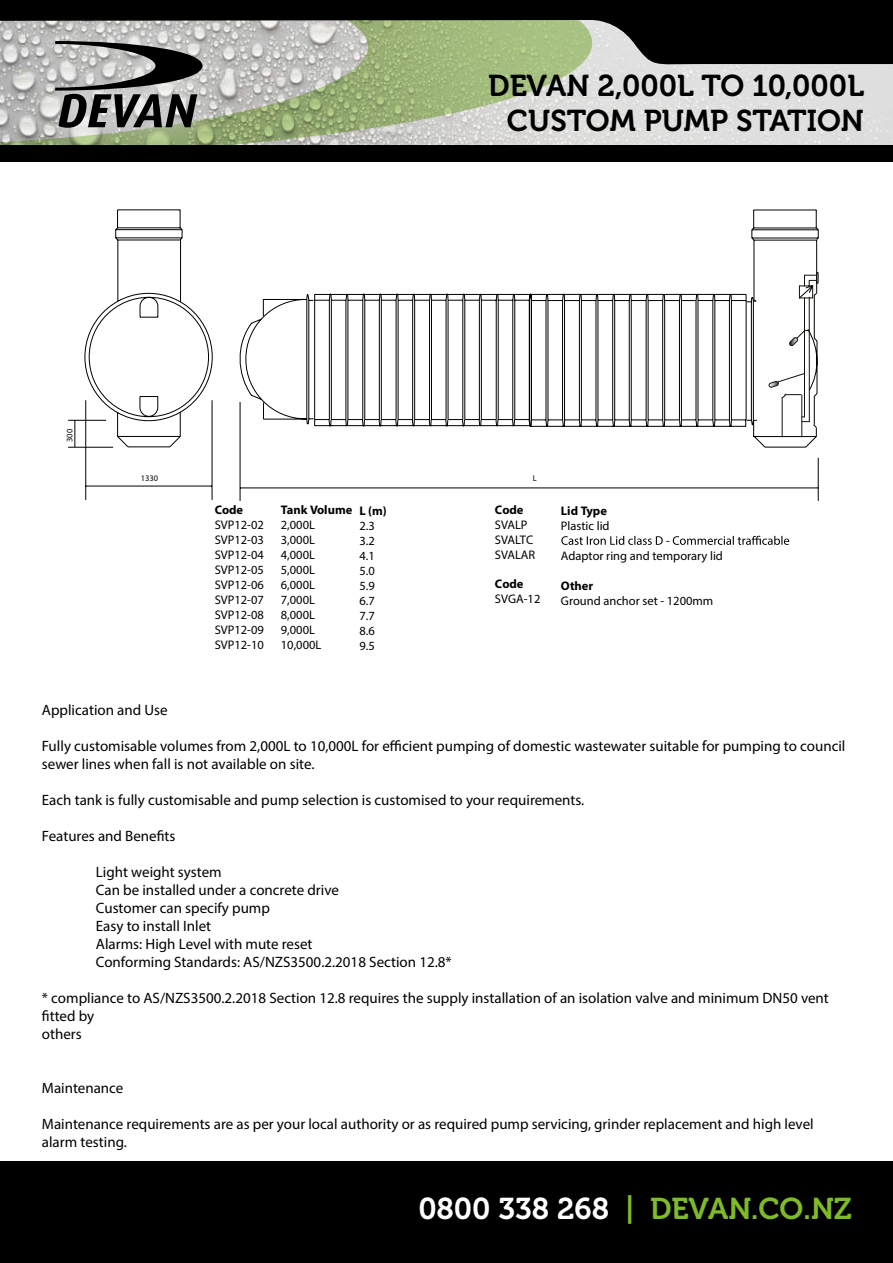
<style>
.page{position:relative;width:893px;height:1263px;background:#fff}
.page>*{position:absolute;margin:0;border:0;box-sizing:border-box;transform-origin:0 0}
.t1{font:30px/34.5px "Museo 700";color:#000;text-align:right}
.t2{font:30px "Museo 700";color:#7fba28}
.t3{font:15px/18px "Myriad Pro";color:#000}
.t4{font:12.45px/15px "Myriad Pro";color:#000}
.t5{font:700 12.45px "Myriad Pro";color:#000}
.t6{font:8.4px "Myriad Pro";color:#000}
.s1{color:#fff}
</style>
<div class="page">
<img style="left:0;top:0;width:893px;height:146px">
<div style="left:0;top:1161px;width:893px;height:102px;background:#000"></div>
<div style="left:31px;top:14px;width:197px;height:140px;background:#fff;opacity:.59"></div>
<svg style="left:55px;top:41px;width:147px;height:87px"></svg>
<div style="left:0;top:146px;width:893px;height:16px;background:#000"></div>
<svg style="left:117px;top:209px;width:702px;height:239px"></svg>
<svg style="left:84px;top:209px;width:129px;height:228px"></svg>
<hr style="left:240px;top:402px;width:1px;height:99px;background:#000">
<hr style="left:818px;top:458px;width:1px;height:43px;background:#000">
<hr style="left:240px;top:488px;width:578px;height:1px;background:#000">
<hr style="left:68px;top:420px;width:38px;height:1px;background:#000">
<hr style="left:68px;top:447px;width:45px;height:1px;background:#000">
<svg style="left:75px;top:421px;width:1px;height:26px"></svg>
<hr style="left:801px;top:395px;width:1px;height:42px;background:#12110c">
<hr style="left:782px;top:398px;width:1px;height:39px;background:#12110c">
<hr style="left:85px;top:400px;width:1px;height:100px;background:#000">
<hr style="left:212px;top:400px;width:1px;height:100px;background:#000">
<hr style="left:86px;top:486px;width:126px;height:1px;background:#000">
<svg style="left:768px;top:272px;width:51px;height:150px"></svg>
<svg style="left:561px;top:536px;width:228px;height:9px"></svg>
<h1 class="t1" style="left:488px;top:69px;width:377px">DEVAN 2,000L TO 10,000L<br>CUSTOM PUMP STATION</h1>
<p class="t6" style="left:64px;top:442px;width:14px;rotate:-90deg">300</p>
<p class="t6" style="left:141px;top:473px;width:19px">1330</p>
<p class="t5" style="left:215px;top:502px;width:30px">Code</p>
<p class="t4" style="left:215px;top:518px;width:51px;text-align:justify">SVP12-02<br>SVP12-03<br>SVP12-04<br>SVP12-05<br>SVP12-06<br>SVP12-07<br>SVP12-08<br>SVP12-09<br>SVP12-10</p>
<p class="t5" style="left:281px;top:502px;width:73px">Tank Volume</p>
<p class="t4" style="left:281px;top:518px;width:42px">2,000L<br>3,000L<br>4,000L<br>5,000L<br>6,000L<br>7,000L<br>8,000L<br>9,000L<br>10,000L</p>
<p class="t5" style="left:359px;top:503px;width:29px">L (m)</p>
<p class="t4" style="left:359px;top:518px;width:17px;text-align:justify">2.3<br>3.2<br>4.1<br>5.0<br>5.9<br>6.7<br>7.7<br>8.6<br>9.5</p>
<p class="t6" style="left:533px;top:473px;width:5px">L</p>
<p class="t5" style="left:495px;top:502px;width:30px">Code</p>
<p class="t4" style="left:495px;top:518px;width:42px">SVALP<br>SVALTC<br>SVALAR</p>
<p class="t5" style="left:495px;top:576px;width:30px">Code</p>
<p class="t4" style="left:495px;top:591px;width:47px">SVGA-12</p>
<p class="t5" style="left:561px;top:502px;width:48px">Lid Type</p>
<p class="t4" style="left:561px;top:518px;width:50px">Plastic lid</p>
<p class="t4" style="left:561px;top:548px;width:164px">Adaptor ring and temporary lid</p>
<p class="t5" style="left:561px;top:577px;width:34px">Other</p>
<p class="t4" style="left:561px;top:593px;width:154px">Ground anchor set - 1200mm</p>
<p class="t3" style="left:42px;top:700px;width:127px">Application and Use</p>
<p class="t3" style="left:42px;top:736px;width:805px">Fully customisable volumes from 2,000L to 10,000L for efficient pumping of domestic wastewater suitable for pumping to council sewer lines when fall is not available on site.</p>
<p class="t3" style="left:42px;top:790px;width:544px">Each tank is fully customisable and pump selection is customised to your requirements.</p>
<p class="t3" style="left:42px;top:826px;width:135px">Features and Benefits</p>
<p class="t3" style="left:96px;top:862px;width:357px">Light weight system<br>Can be installed under a concrete drive<br>Customer can specify pump<br>Easy to install Inlet<br>Alarms: High Level with mute reset<br>Conforming Standards: AS/NZS3500.2.2018 Section 12.8*</p>
<p class="t3" style="left:42px;top:988px;width:788px">* compliance to AS/NZS3500.2.2018 Section 12.8 requires the supply installation of an isolation valve and minimum DN50 vent fitted by<br>others</p>
<p class="t3" style="left:42px;top:1078px;width:83px">Maintenance</p>
<p class="t3" style="left:42px;top:1114px;width:773px">Maintenance requirements are as per your local authority or as required pump servicing, grinder replacement and high level alarm testing.</p>
<h1 class="t2" style="left:418px;top:1192px;width:435px"><span class="s1">0800 338 268</span> | DEVAN.CO.NZ</h1>
</div>
